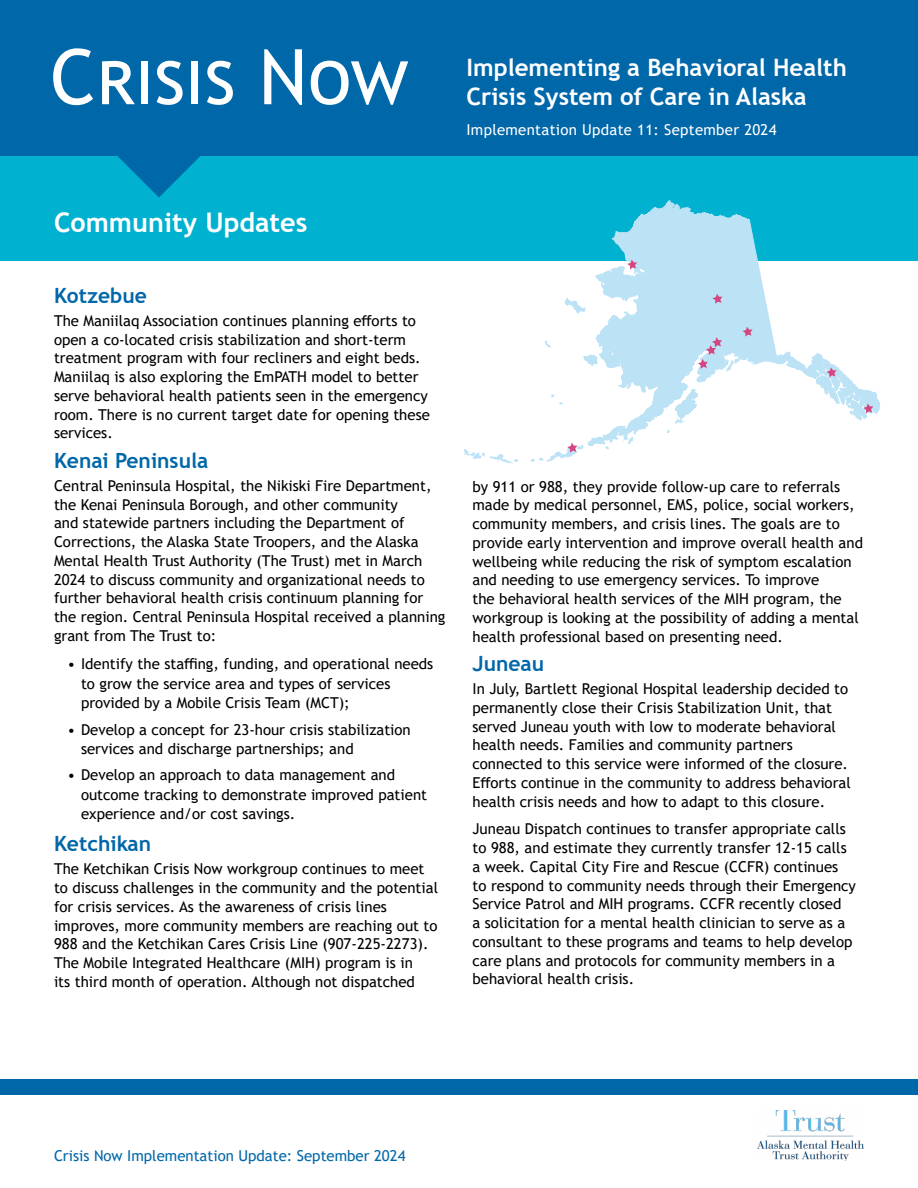
<style>
.page{position:relative;width:918px;height:1188px;background:#fff}
.page>*{position:absolute;margin:0;border:0;box-sizing:border-box;transform-origin:0 0}
.Heading_1{font:700 27px "Trebuchet MS";color:#fff}
.t1{font:700 24px/28.8px "Trebuchet MS";color:#fff}
.Heading_2{font:700 21px "Trebuchet MS";color:#0067a9}
.Heading_2-2{font:15px/18.8px "Trebuchet MS";color:#000}
.t2{font:15px "Trebuchet MS";color:#0067a9}
.t3{font:15px "Trebuchet MS";letter-spacing:.02em;color:#fff}
</style>
<div class="page">
<div style="left:0;top:0;width:918px;height:173px;background:#0067a9"></div>
<svg style="left:53px;top:48px;width:40px;height:57px"></svg>
<svg style="left:102px;top:61px;width:33px;height:43px"></svg>
<div style="left:141px;top:61px;width:7px;height:43px;background:#fff"></div>
<svg style="left:157px;top:61px;width:26px;height:44px"></svg>
<div style="left:191px;top:61px;width:7px;height:43px;background:#fff"></div>
<svg style="left:207px;top:61px;width:26px;height:44px"></svg>
<svg style="left:264px;top:49px;width:38px;height:56px"></svg>
<svg style="left:311px;top:61px;width:97px;height:44px"></svg>
<img style="left:758px;top:1110px;width:106px;height:51px">
<div style="left:0;top:1079px;width:918px;height:15px;background:#0067a9"></div>
<div style="left:0;top:156px;width:918px;height:105px;background:#00b1d0"></div>
<svg style="left:117px;top:156px;width:83px;height:41px"></svg>
<svg style="left:583px;top:354px;width:12px;height:12px"></svg>
<svg style="left:565px;top:298px;width:21px;height:16px"></svg>
<svg style="left:545px;top:341px;width:6px;height:7px"></svg>
<svg style="left:595px;top:200px;width:242px;height:235px"></svg>
<svg style="left:621px;top:375px;width:10px;height:14px"></svg>
<svg style="left:622px;top:356px;width:3px;height:7px"></svg>
<svg style="left:714px;top:216px;width:10px;height:2px"></svg>
<svg style="left:464px;top:449px;width:54px;height:15px"></svg>
<svg style="left:641px;top:409px;width:7px;height:7px"></svg>
<svg style="left:667px;top:386px;width:31px;height:49px"></svg>
<svg style="left:551px;top:394px;width:12px;height:11px"></svg>
<svg style="left:531px;top:430px;width:102px;height:32px"></svg>
<svg style="left:712px;top:294px;width:10px;height:10px"></svg>
<svg style="left:814px;top:367px;width:67px;height:56px"></svg>
<svg style="left:698px;top:327px;width:58px;height:45px"></svg>
<svg style="left:627px;top:260px;width:19px;height:18px"></svg>
<p class="t1" style="left:466px;top:53px;width:382px">Implementing a Behavioral Health<br>Crisis System of Care in Alaska</p>
<p class="t3" style="left:466px;top:120px;width:312px">Implementation Update 11: September 2024</p>
<p class="Heading_1" style="left:54px;top:205px;width:255px">Community Updates</p>
<p class="Heading_2" style="left:54px;top:282px;width:95px">Kotzebue</p>
<p class="Heading_2-2" style="left:54px;top:311px;width:377px">The Maniilaq Association continues planning efforts to open a co-located crisis stabilization and short-term treatment program with four recliners and eight beds.<br>Maniilaq is also exploring the EmPATH model to better serve behavioral health patients seen in the emergency room. There is no current target date for opening these services.</p>
<p class="Heading_2" style="left:54px;top:447px;width:156px">Kenai Peninsula</p>
<p class="Heading_2-2" style="left:54px;top:476px;width:393px">Central Peninsula Hospital, the Nikiski Fire Department, the Kenai Peninsula Borough, and other community<br>and statewide partners including the Department of Corrections, the Alaska State Troopers, and the Alaska Mental Health Trust Authority (The Trust) met in March 2024 to discuss community and organizational needs to further behavioral health crisis continuum planning for the region. Central Peninsula Hospital received a planning grant from The Trust to:</p>
<p class="Heading_2-2" style="left:81px;top:654px;width:354px;line-height:19.5px;text-indent:-14px">• Identify the staffing, funding, and operational needs to grow the service area and types of services provided by a Mobile Crisis Team (MCT);</p>
<p class="Heading_2-2" style="left:81px;top:720px;width:331px;line-height:19.5px;text-indent:-14px">• Develop a concept for 23-hour crisis stabilization services and discharge partnerships; and</p>
<p class="Heading_2-2" style="left:81px;top:765px;width:348px;line-height:19.5px;text-indent:-14px">• Develop an approach to data management and outcome tracking to demonstrate improved patient experience and/or cost savings.</p>
<p class="Heading_2" style="left:54px;top:831px;width:99px">Ketchikan</p>
<p class="Heading_2-2" style="left:54px;top:860px;width:386px">The Ketchikan Crisis Now workgroup continues to meet to discuss challenges in the community and the potential for crisis services. As the awareness of crisis lines improves, more community members are reaching out to 988 and the Ketchikan Cares Crisis Line (907-225-2273).<br>The Mobile Integrated Healthcare (MIH) program is in<br>its third month of operation. Although not dispatched</p>
<p class="Heading_2-2" style="left:472px;top:477px;width:392px">by 911 or 988, they provide follow-up care to referrals made by medical personnel, EMS, police, social workers, community members, and crisis lines. The goals are to provide early intervention and improve overall health and wellbeing while reducing the risk of symptom escalation and needing to use emergency services. To improve<br>the behavioral health services of the MIH program, the workgroup is looking at the possibility of adding a mental health professional based on presenting need.</p>
<p class="Heading_2" style="left:472px;top:651px;width:73px">Juneau</p>
<p class="Heading_2-2" style="left:472px;top:679px;width:380px">In July, Bartlett Regional Hospital leadership decided to permanently close their Crisis Stabilization Unit, that served Juneau youth with low to moderate behavioral health needs. Families and community partners connected to this service were informed of the closure.<br>Efforts continue in the community to address behavioral health crisis needs and how to adapt to this closure.</p>
<p class="Heading_2-2" style="left:472px;top:820px;width:385px">Juneau Dispatch continues to transfer appropriate calls to 988, and estimate they currently transfer 12-15 calls a week. Capital City Fire and Rescue (CCFR) continues<br>to respond to community needs through their Emergency Service Patrol and MIH programs. CCFR recently closed<br>a solicitation for a mental health clinician to serve as a consultant to these programs and teams to help develop care plans and protocols for community members in a behavioral health crisis.</p>
<p class="t2" style="left:54px;top:1146px;width:353px">Crisis Now Implementation Update: September 2024</p>
</div>
